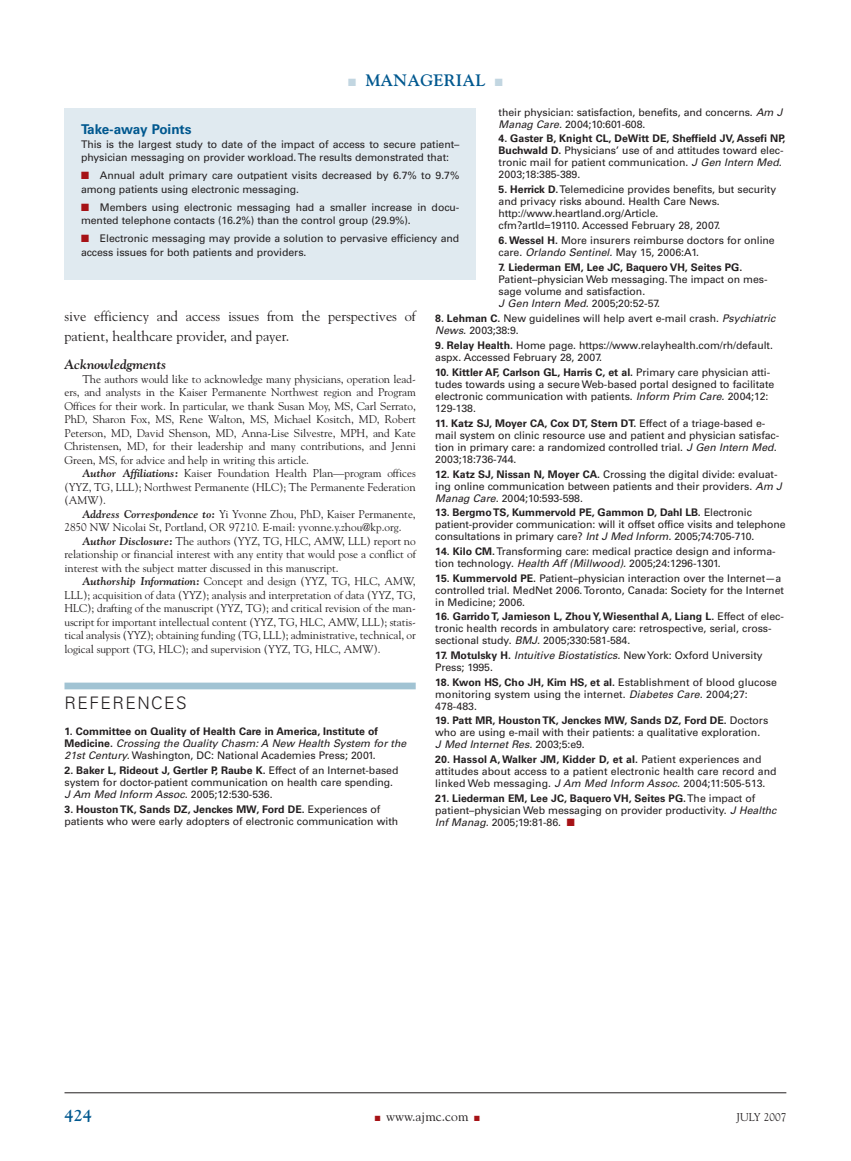
<style>
.page{position:relative;width:851px;height:1161px;background:#fff}
.page>*{position:absolute;margin:0;border:0;box-sizing:border-box;transform-origin:0 0}
.t1{font:300 17.25px "Univers";letter-spacing:.085em;color:#231f20}
.t2{font:700 16.5px "Goudy";letter-spacing:.01em;color:#00588f}
.t3{font:14.25px/19.5px "Goudy";letter-spacing:-.005em;color:#231f20}
.t4{font:italic 700 13.5px "Goudy";color:#231f20}
.t5{font:700 13.5px "Univers";letter-spacing:-.02em;color:#00588f}
.t6{font:13.5px "Goudy";color:#231f20}
.t7{font:11.25px/13.5px "Goudy";letter-spacing:-.005em;color:#231f20;text-align:justify}
.t8{font:10.5px/12px "Univers";letter-spacing:-.005em;color:#231f20}
.t9{font:700 10.5px/12px "Univers";color:#231f20}
.s1{color:#c2d6e1}
.s2{font-style:italic}
.s3{font-weight:700}
.s4{color:#a61216}
.s5{font-weight:700;font-style:italic}
.s6{font-weight:400;font-style:italic}
.s7{font-weight:400}
</style>
<div class="page">
<hr style="left:64px;top:1093px;width:722px;height:1px;background:#231f20">
<div style="left:64px;top:683px;width:351px;height:6px;background:#a1c3d3"></div>
<div style="left:64px;top:108px;width:412px;height:171px;background:#e0eaf0"></div>
<h2 class="t2" style="left:348px;top:70px;width:156px"><span class="s1">■</span> MANAGERIAL <span class="s1">■</span></h2>
<p class="t8" style="left:498px;top:107px;width:285px">their physician: satisfaction, benefits, and concerns. <span class="s2">Am J<br>Manag Care.</span> 2004;10:601-608.</p>
<p class="t8" style="left:498px;top:134px;width:288px"><span class="s3">4. Gaster B, Knight CL, DeWitt DE, Sheffield JV, Assefi NP, Buchwald D.</span> Physicians’ use of and attitudes toward elec&shy;tronic mail for patient communication. <span class="s2">J Gen Intern Med.<br></span>2003;18:385-389.</p>
<p class="t8" style="left:498px;top:184px;width:279px"><span class="s3">5. Herrick D.</span>Telemedicine provides benefits, but security and privacy risks abound. Health Care News. http://www.heartland.org/Article.<br>cfm?artId=19110. Accessed February 28, 2007.</p>
<p class="t8" style="left:498px;top:235px;width:278px"><span class="s3">6. Wessel H.</span> More insurers reimburse doctors for online care. <span class="s2">Orlando Sentinel.</span> May 15, 2006:A1.</p>
<p class="t9" style="left:498px;top:262px;width:245px">7. Liederman EM, Lee JC, Baquero VH, Seites PG.</p>
<p class="t8" style="left:498px;top:274px;width:270px">Patient–physician Web messaging. The impact on mes&shy;sage volume and satisfaction.<br><span class="s2">J Gen Intern Med.</span> 2005;20:52-57.</p>
<p class="t8" style="left:435px;top:313px;width:341px"><span class="s3">8. Lehman C.</span> New guidelines will help avert e-mail crash. <span class="s2">Psychiatric<br>News.</span> 2003;38:9.</p>
<p class="t8" style="left:435px;top:341px;width:339px"><span class="s3">9. Relay Health.</span> Home page. https://www.relayhealth.com/rh/default. aspx. Accessed February 28, 2007.</p>
<p class="t8" style="left:435px;top:367px;width:340px"><span class="s3">10. Kittler AF, Carlson GL, Harris C, et al.</span> Primary care physician atti&shy;tudes towards using a secure Web-based portal designed to facilitate electronic communication with patients. <span class="s2">Inform Prim Care.</span> 2004;12:<br>129-138.</p>
<p class="t8" style="left:435px;top:418px;width:345px"><span class="s3">11. Katz SJ, Moyer CA, Cox DT, Stern DT.</span> Effect of a triage-based e&shy;mail system on clinic resource use and patient and physician satisfac&shy;tion in primary care: a randomized controlled trial. <span class="s2">J Gen Intern Med.<br></span>2003;18:736-744.</p>
<p class="t8" style="left:435px;top:469px;width:348px"><span class="s3">12. Katz SJ, Nissan N, Moyer CA.</span> Crossing the digital divide: evaluat&shy;ing online communication between patients and their providers. <span class="s2">Am J<br>Manag Care.</span> 2004;10:593-598.</p>
<p class="t8" style="left:435px;top:507px;width:352px"><span class="s3">13. Bergmo TS, Kummervold PE, Gammon D, Dahl LB.</span> Electronic patient-provider communication: will it offset office visits and telephone consultations in primary care? <span class="s2">Int J Med Inform.</span> 2005;74:705-710.</p>
<p class="t8" style="left:435px;top:546px;width:342px"><span class="s3">14. Kilo CM.</span>Transforming care: medical practice design and informa&shy;tion technology. <span class="s2">Health Aff (Millwood).</span> 2005;24:1296-1301.</p>
<p class="t8" style="left:435px;top:573px;width:350px"><span class="s3">15. Kummervold PE.</span> Patient–physician interaction over the Internet—a controlled trial. MedNet 2006.Toronto, Canada: Society for the Internet in Medicine; 2006.</p>
<p class="t8" style="left:435px;top:612px;width:350px"><span class="s3">16. Garrido T, Jamieson L, Zhou Y, Wiesenthal A, Liang L.</span> Effect of elec&shy;tronic health records in ambulatory care: retrospective, serial, cross&shy;sectional study. <span class="s2">BMJ.</span> 2005;330:581-584.</p>
<p class="t8" style="left:435px;top:650px;width:329px"><span class="s3">17. Motulsky H.</span> <span class="s2">Intuitive Biostatistics.</span> New York: Oxford University<br>Press; 1995.</p>
<p class="t8" style="left:435px;top:677px;width:343px"><span class="s3">18. Kwon HS, Cho JH, Kim HS, et al.</span> Establishment of blood glucose monitoring system using the internet. <span class="s2">Diabetes Care.</span> 2004;27:<br>478-483.</p>
<p class="t8" style="left:435px;top:716px;width:334px"><span class="s3">19. Patt MR, Houston TK, Jenckes MW, Sands DZ, Ford DE.</span> Doctors who are using e-mail with their patients: a qualitative exploration.<br><span class="s2">J Med Internet Res.</span> 2003;5:e9.</p>
<p class="t8" style="left:435px;top:754px;width:343px"><span class="s3">20. Hassol A, Walker JM, Kidder D, et al.</span> Patient experiences and attitudes about access to a patient electronic health care record and linked Web messaging. <span class="s2">J Am Med Inform Assoc.</span> 2004;11:505-513.</p>
<p class="t8" style="left:435px;top:793px;width:343px"><span class="s3">21. Liederman EM, Lee JC, Baquero VH, Seites PG.</span>The impact of patient–physician Web messaging on provider productivity. <span class="s2">J Healthc<br>Inf Manag.</span> 2005;19:81-86. <span class="s4">■</span></p>
<p class="t5" style="left:81px;top:125px;width:112px">Take-away Points</p>
<p class="t8" style="left:81px;top:138px;width:380px;line-height:13.5px">This is the largest study to date of the impact of access to secure patient– physician messaging on provider workload. The results demonstrated that:</p>
<p class="t8" style="left:81px;top:170px;width:380px;line-height:13.5px"><span class="s4">■</span> Annual adult primary care outpatient visits decreased by 6.7% to 9.7% among patients using electronic messaging.</p>
<p class="t8" style="left:81px;top:201px;width:380px;line-height:13.5px"><span class="s4">■</span> Members using electronic messaging had a smaller increase in docu&shy;mented telephone contacts (16.2%) than the control group (29.9%).</p>
<p class="t8" style="left:81px;top:233px;width:380px;line-height:13.5px"><span class="s4">■</span> Electronic messaging may provide a solution to pervasive efficiency and access issues for both patients and providers.</p>
<h3 class="t3" style="left:64px;top:306px;width:353px">sive efficiency and access issues from the perspectives of patient, healthcare provider, and payer.</h3>
<p class="t4" style="left:64px;top:357px;width:103px">Acknowledgments</p>
<p class="t7" style="left:64px;top:372px;width:353px;text-indent:18px">The authors would like to acknowledge many physicians, operation lead&shy;ers, and analysts in the Kaiser Permanente Northwest region and Program Offices for their work. In particular, we thank Susan Moy, MS, Carl Serrato, PhD, Sharon Fox, MS, Rene Walton, MS, Michael Kositch, MD, Robert Peterson, MD, David Shenson, MD, Anna-Lise Silvestre, MPH, and Kate Christensen, MD, for their leadership and many contributions, and Jenni Green, MS, for advice and help in writing this article.</p>
<p class="t7" style="left:64px;top:466px;width:353px;text-indent:18px"><span class="s5">Author Affiliations:</span> Kaiser Foundation Health Plan—program offices (YYZ, TG, LLL); Northwest Permanente (HLC); The Permanente Federation (AMW).</p>
<p class="t7" style="left:64px;top:507px;width:353px;text-indent:18px"><span class="s5">Address Correspondence to:</span> Yi Yvonne Zhou, PhD, Kaiser Permanente,<br>2850 NW Nicolai St, Portland, OR 97210. E-mail: yvonne.y.zhou@kp.org.</p>
<p class="t7" style="left:64px;top:534px;width:353px;text-indent:18px"><span class="s5">Author Disclosure:</span> The authors (YYZ, TG, HLC, AMW, LLL) report no relationship or financial interest with any entity that would pose a conflict of interest with the subject matter discussed in this manuscript.</p>
<p class="t7" style="left:64px;top:574px;width:353px;text-indent:18px"><span class="s5">Authorship Information:</span> Concept and design (YYZ, TG, HLC, AMW, LLL); acquisition of data (YYZ); analysis and interpretation of data (YYZ, TG, HLC); drafting of the manuscript (YYZ, TG); and critical revision of the man&shy;uscript for important intellectual content (YYZ, TG, HLC, AMW, LLL); statis&shy;tical analysis (YYZ); obtaining funding (TG, LLL); administrative, technical, or logical support (TG, HLC); and supervision (YYZ, TG, HLC, AMW).</p>
<h1 class="t1" style="left:64px;top:696px;width:124px">REFERENCES</h1>
<p class="t9" style="left:64px;top:726px;width:343px">1. Committee on Quality of Health Care in America, Institute of<br>Medicine. <span class="s6">Crossing the Quality Chasm: A New Health System for the<br>21st Century.</span> <span class="s7">Washington, DC: National Academies Press; 2001.</span></p>
<p class="t8" style="left:64px;top:765px;width:335px"><span class="s3">2. Baker L, Rideout J, Gertler P, Raube K.</span> Effect of an Internet-based system for doctor-patient communication on health care spending.<br><span class="s2">J Am Med Inform Assoc.</span> 2005;12:530-536.</p>
<p class="t8" style="left:64px;top:804px;width:335px"><span class="s3">3. Houston TK, Sands DZ, Jenckes MW, Ford DE.</span> Experiences of patients who were early adopters of electronic communication with</p>
<h2 class="t2" style="left:64px;top:1106px;width:29px">424</h2>
<p class="t6" style="left:375px;top:1109px;width:106px"><span class="s4">■</span> www.ajmc.com <span class="s4">■</span></p>
<p class="t7" style="left:736px;top:1110px;width:51px">JULY 2007</p>
</div>
